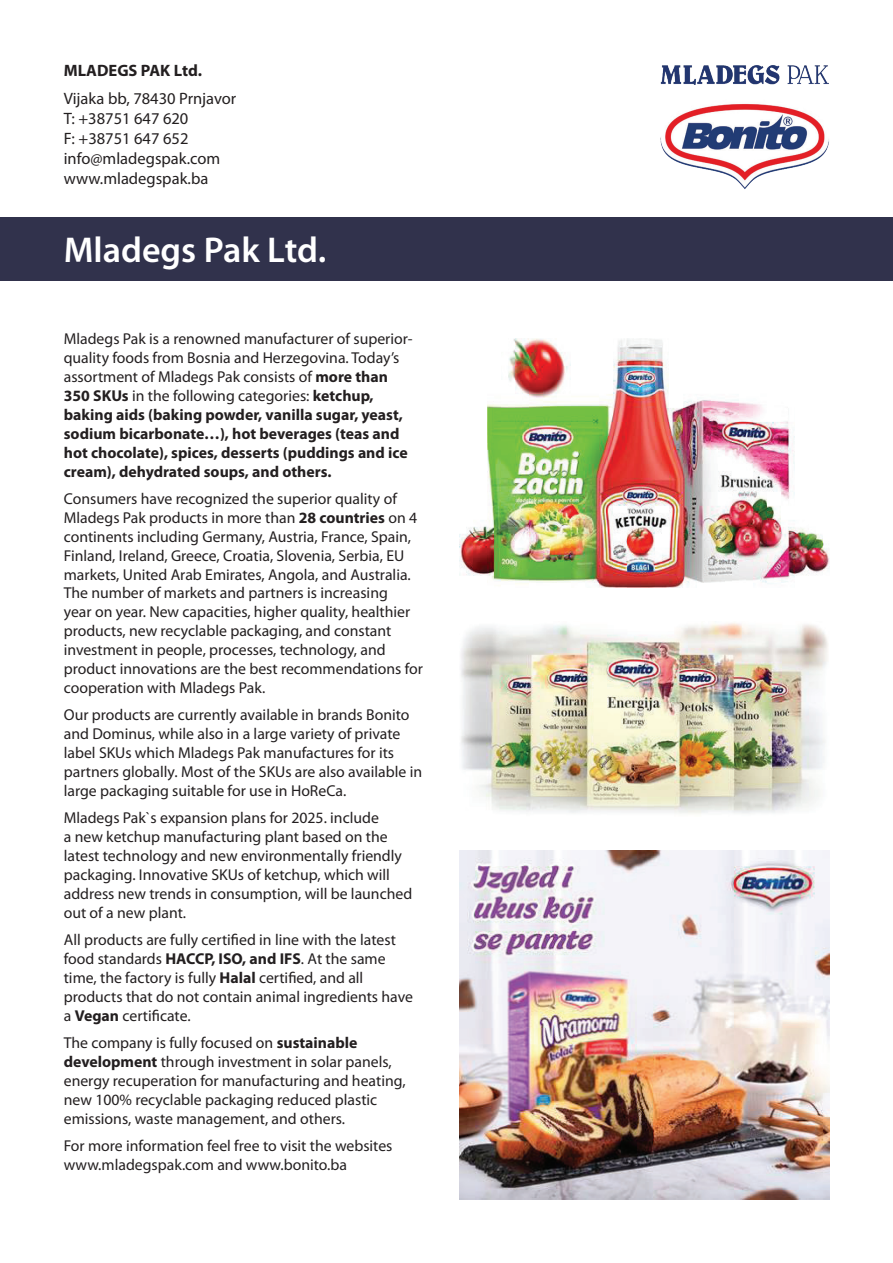
<style>
.page{position:relative;width:893px;height:1263px;background:#fff}
.page>*{position:absolute;margin:0;border:0;box-sizing:border-box;transform-origin:0 0}
.t1{font:600 36px "Myriad Pro";color:#fff}
.t2{font:16.5px/19.8px "Myriad Pro";color:#231f20}
.t3{font:700 16.5px "Myriad Pro";color:#231f20}
.t4{font:15.75px/18.9px "Myriad Pro";color:#231f20}
.t5{font:700 15.75px/18.9px "Myriad Pro";color:#231f20}
.s1{font-weight:400}
.s2{font-weight:700}
</style>
<div class="page">
<div style="left:0;top:217px;width:893px;height:64px;background:#31324c"></div>
<img style="left:459px;top:850px;width:370px;height:349px">
<img style="left:461px;top:623px;width:367px;height:191px">
<img style="left:459px;top:338px;width:370px;height:249px">
<img style="left:660px;top:103px;width:169px;height:86px">
<img style="left:660px;top:65px;width:169px;height:19px">
<p class="t3" style="left:64px;top:60px;width:140px">MLADEGS PAK Ltd.</p>
<p class="t2" style="left:64px;top:89px;width:174px">Vijaka bb, 78430 Prnjavor<br>T: +38751 647 620<br>F: +38751 647 652 info@mladegspak.com www.mladegspak.ba</p>
<h1 class="t1" style="left:64px;top:227px;width:264px">Mladegs Pak Ltd.</h1>
<p class="t5" style="left:64px;top:329px;width:349px"><span class="s1">Mladegs Pak is a renowned manufacturer of superior&shy;quality foods from Bosnia and Herzegovina. Today’s assortment of Mladegs Pak consists of</span> more than 350 SKUs <span class="s1">in the following categories:</span> ketchup, baking aids (baking powder, vanilla sugar, yeast, sodium bicarbonate…), hot beverages (teas and hot chocolate), spices, desserts (puddings and ice cream), dehydrated soups, and others.</p>
<p class="t4" style="left:64px;top:489px;width:361px">Consumers have recognized the superior quality of Mladegs Pak products in more than <span class="s2">28 countries</span> on 4 continents including Germany, Austria, France, Spain, Finland, Ireland, Greece, Croatia, Slovenia, Serbia, EU markets, United Arab Emirates, Angola, and Australia.<br>The number of markets and partners is increasing<br>year on year. New capacities, higher quality, healthier products, new recyclable packaging, and constant investment in people, processes, technology, and product innovations are the best recommendations for cooperation with Mladegs Pak.</p>
<p class="t4" style="left:64px;top:705px;width:360px">Our products are currently available in brands Bonito and Dominus, while also in a large variety of private label SKUs which Mladegs Pak manufactures for its partners globally. Most of the SKUs are also available in large packaging suitable for use in HoReCa.</p>
<p class="t4" style="left:64px;top:808px;width:350px">Mladegs Pak`s expansion plans for 2025. include<br>a new ketchup manufacturing plant based on the latest technology and new environmentally friendly packaging. Innovative SKUs of ketchup, which will address new trends in consumption, will be launched out of a new plant.</p>
<p class="t4" style="left:64px;top:930px;width:351px">All products are fully certified in line with the latest food standards <span class="s2">HACCP, ISO, and IFS</span>. At the same time, the factory is fully <span class="s2">Halal</span> certified, and all products that do not contain animal ingredients have a <span class="s2">Vegan</span> certificate.</p>
<p class="t4" style="left:64px;top:1033px;width:343px">The company is fully focused on <span class="s2">sustainable development</span> through investment in solar panels, energy recuperation for manufacturing and heating, new 100% recyclable packaging reduced plastic emissions, waste management, and others.</p>
<p class="t4" style="left:64px;top:1136px;width:330px">For more information feel free to visit the websites www.mladegspak.com and www.bonito.ba</p>
</div>
